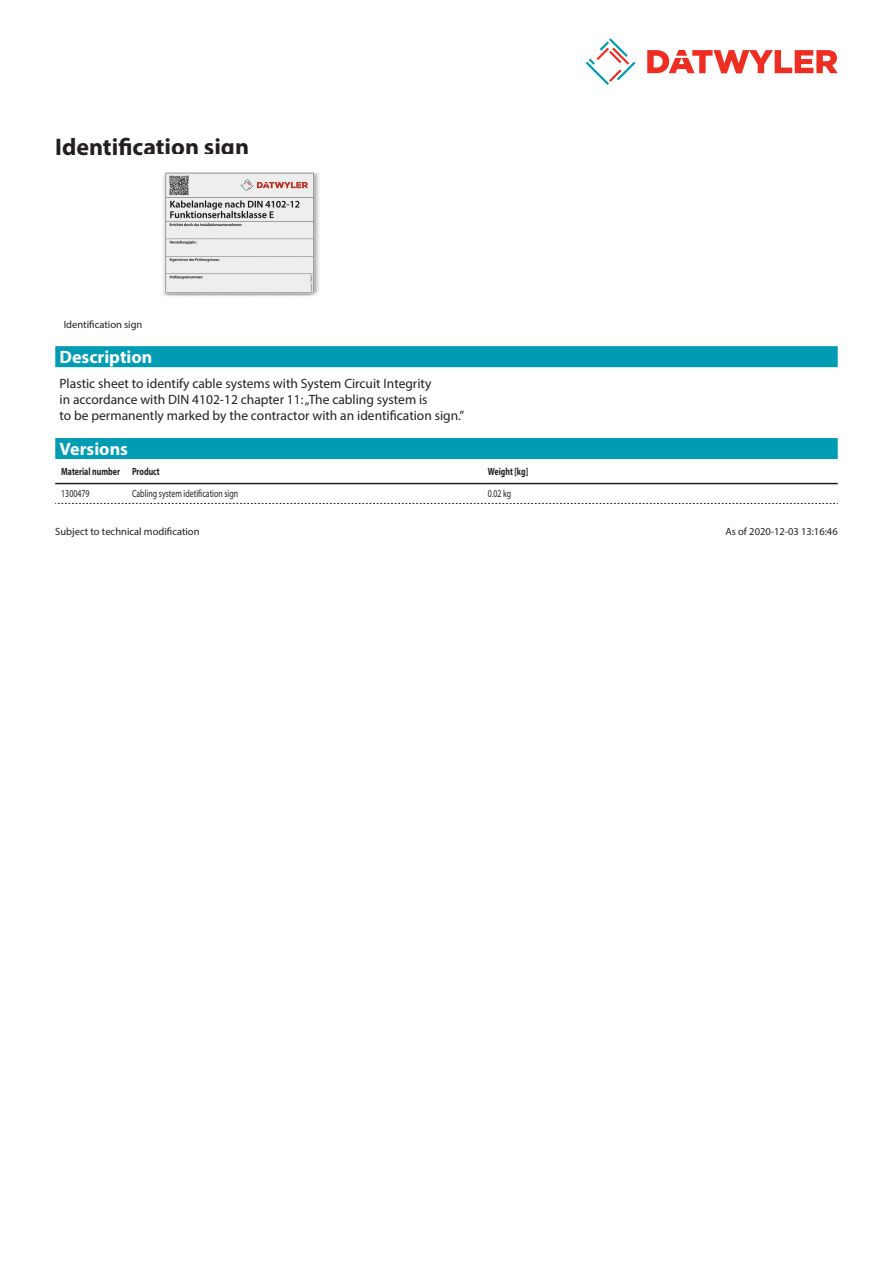
<style>
.page{position:relative;width:893px;height:1263px;background:#fff}
.page>*{position:absolute;margin:0;border:0;box-sizing:border-box;transform-origin:0 0}
.Product_Head{font:700 24px "Myriad Pro";color:#231f20}
.Standard_Head_Proper{font:700 18px "Myriad Pro";color:#fff}
.Standard_text{font:13.5px/16.2px "Myriad Pro";color:#231f20}
.Footnote{font:10.5px "Myriad Pro";color:#231f20}
.myriadlight{font:10.5px "Myriad Pro";color:#231f20;scale:.75 1}
.myriadbold{font:700 10.5px "Myriad Pro";color:#231f20;scale:.75 1}
.imagetext{font:10.5px "Myriad Pro";color:#231f20}
</style>
<div class="page">
<svg style="left:586px;top:38px;width:49px;height:47px"></svg>
<svg style="left:647px;top:50px;width:191px;height:23px"></svg>
<img style="left:163px;top:172px;width:157px;height:124px">
<div style="left:55px;top:438px;width:783px;height:21px;background:#009cb3"></div>
<hr style="left:55px;top:483px;width:71px;height:1px;background:#231f20">
<hr style="left:126px;top:483px;width:356px;height:1px;background:#231f20">
<hr style="left:482px;top:483px;width:356px;height:1px;background:#231f20">
<svg style="left:55px;top:503px;width:783px;height:1px"></svg>
<div style="left:55px;top:346px;width:783px;height:21px;background:#009cb3"></div>
<p class="Product_Head" style="left:55px;top:131px;width:195px">Identification sign</p>
<p class="imagetext" style="left:64px;top:318px;width:80px">Identification sign</p>
<p class="Standard_Head_Proper" style="left:60px;top:345px;width:94px">Description</p>
<p class="Standard_text" style="left:60px;top:375px;width:406px">Plastic sheet to identify cable systems with System Circuit Integrity<br>in accordance with DIN 4102-12 chapter 11: „The cabling system is<br>to be permanently marked by the contractor with an identification sign.”</p>
<p class="Standard_Head_Proper" style="left:60px;top:437px;width:70px">Versions</p>
<p class="myriadbold" style="left:61px;top:464px;width:80px">Material number</p>
<p class="myriadbold" style="left:132px;top:464px;width:39px">Product</p>
<p class="myriadbold" style="left:488px;top:464px;width:55px">Weight [kg]</p>
<p class="myriadlight" style="left:61px;top:487px;width:39px">1300479</p>
<p class="myriadlight" style="left:132px;top:487px;width:143px">Cabling system idetification sign</p>
<p class="myriadlight" style="left:488px;top:487px;width:33px">0.02 kg</p>
<p class="Footnote" style="left:55px;top:525px;width:146px">Subject to technical modification</p>
<p class="Footnote" style="left:725px;top:525px;width:114px">As of 2020-12-03 13:16:46</p>
</div>
